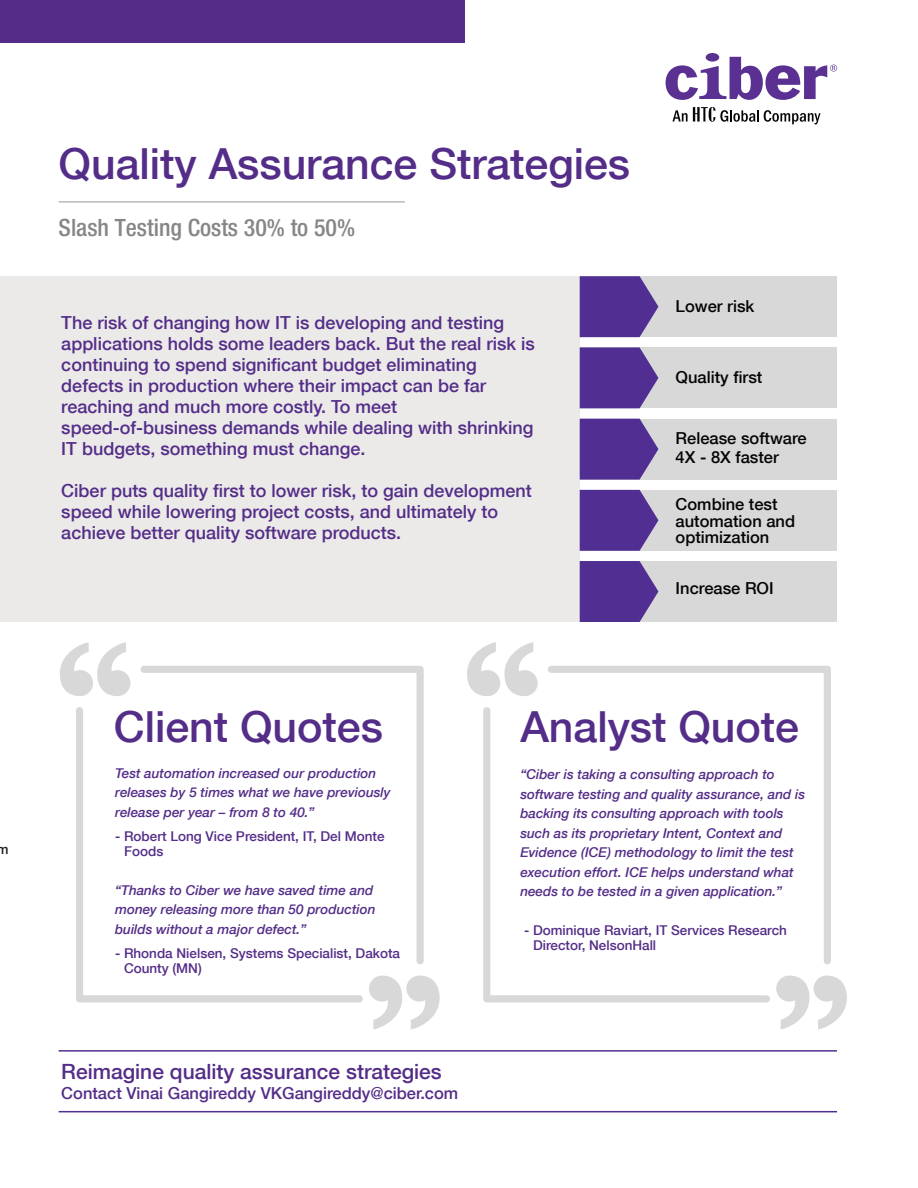
<style>
.page{position:relative;width:918px;height:1188px;background:#fff}
.page>*{position:absolute;margin:0;border:0;box-sizing:border-box;transform-origin:0 0}
.t1{font:500 42.9px "Helvetica Neue LT Com";color:#542d88}
.t2{font:500 condensed 23.85px "Helvetica Neue LT Com";color:#878687}
.t3{font:500 21px "Helvetica Neue LT Com";color:#542d88}
.t4{font:500 18px/21px "Helvetica Neue LT Com";color:#542d88}
.t5{font:500 16.5px/16.5px "Helvetica Neue LT Com";color:#040503}
.t6{font:500 16.5px "Helvetica Neue LT Com";color:#542d88}
.t7{font:italic 500 13.5px/19.5px "Helvetica Neue LT Com";color:#542d88}
.t8{font:500 13.5px "Helvetica Neue LT Com";color:#542d88}
.t9{font:500 13.5px "Helvetica Neue LT Com";color:#231f20}
.s1{color:#fff}
</style>
<div class="page">
<div style="left:579px;top:276px;width:258px;height:61px;background:#d8d8d8"></div>
<div style="left:579px;top:347px;width:258px;height:61px;background:#d8d8d8"></div>
<div style="left:579px;top:419px;width:258px;height:61px;background:#d8d8d8"></div>
<div style="left:579px;top:490px;width:258px;height:61px;background:#d8d8d8"></div>
<div style="left:579px;top:561px;width:258px;height:61px;background:#d8d8d8"></div>
<div style="left:0;top:276px;width:580px;height:346px;background:#ebeae9"></div>
<svg style="left:580px;top:276px;width:78px;height:61px;background:#60429a"></svg>
<svg style="left:580px;top:347px;width:78px;height:61px;background:#60429a"></svg>
<svg style="left:580px;top:419px;width:78px;height:61px;background:#60429a"></svg>
<svg style="left:580px;top:490px;width:78px;height:61px;background:#60429a"></svg>
<svg style="left:580px;top:561px;width:78px;height:61px;background:#5f419a"></svg>
<hr style="left:59px;top:201px;width:346px;height:2px;background:#b9b9ba">
<div style="left:0;top:0;width:464px;height:42px;background:#542d88"></div>
<hr style="left:59px;top:1111px;width:778px;height:1px;background:#512f91">
<hr style="left:59px;top:1050px;width:778px;height:2px;background:#512f91">
<div style="left:706px;top:53px;width:13px;height:9px;background:#5a3092;border-radius:50%"></div>
<svg style="left:666px;top:57px;width:171px;height:43px"></svg>
<svg style="left:672px;top:107px;width:149px;height:17px"></svg>
<svg style="left:76px;top:707px;width:287px;height:295px"></svg>
<svg style="left:141px;top:666px;width:283px;height:298px"></svg>
<svg style="left:60px;top:642px;width:70px;height:54px"></svg>
<svg style="left:369px;top:976px;width:71px;height:53px"></svg>
<svg style="left:483px;top:707px;width:287px;height:295px"></svg>
<svg style="left:548px;top:666px;width:283px;height:298px"></svg>
<svg style="left:467px;top:642px;width:71px;height:54px"></svg>
<svg style="left:776px;top:976px;width:71px;height:53px"></svg>
<p class="t9" style="left:-4px;top:841px;width:13px">m</p>
<h1 class="t1" style="left:59px;top:138px;width:573px">Quality Assurance Strategies</h1>
<h2 class="t2" style="left:59px;top:214px;width:298px">Slash Testing Costs 30% to 50%</h2>
<p class="t4" style="left:61px;top:312px;width:475px">The risk of changing how IT is developing and testing applications holds some leaders back. But the real risk is continuing to spend significant budget eliminating defects in production where their impact can be far reaching and much more costly. To meet speed-of-business demands while dealing with shrinking IT budgets, something must change.</p>
<h3 class="t4" style="left:61px;top:480px;width:472px">Ciber puts quality first to lower risk, to gain development speed while lowering project costs, and ultimately to achieve better quality software products.</h3>
<p class="t5" style="left:676px;top:297px;width:80px">Lower risk</p>
<p class="t5" style="left:676px;top:369px;width:88px">Quality first</p>
<p class="t5" style="left:676px;top:428px;width:133px;line-height:19.5px">Release software<br>4X - 8X faster</p>
<p class="t5" style="left:676px;top:496px;width:121px">Combine test automation and optimization</p>
<p class="t5" style="left:676px;top:580px;width:100px">Increase ROI</p>
<h1 class="t1" style="left:114px;top:701px;width:271px">Client Quotes</h1>
<p class="t7" style="left:115px;top:763px;width:277px">Test automation increased our production releases by 5 times what we have previously release per year – from 8 to 40.”</p>
<p class="t8" style="left:115px;top:828px;width:271px">- Robert Long Vice President, IT, Del Monte</p>
<p class="t8" style="left:115px;top:843px;width:50px"><span class="s1">-</span> Foods</p>
<p class="t7" style="left:115px;top:880px;width:262px">“Thanks to Ciber we have saved time and money releasing more than 50 production builds without a major defect.”</p>
<p class="t8" style="left:115px;top:945px;width:287px">- Rhonda Nielsen, Systems Specialist, Dakota</p>
<p class="t8" style="left:115px;top:960px;width:88px"><span class="s1">-</span> County (MN)</p>
<h3 class="t3" style="left:61px;top:1059px;width:382px">Reimagine quality assurance strategies</h3>
<p class="t6" style="left:61px;top:1083px;width:398px">Contact Vinai Gangireddy VKGangireddy@ciber.com</p>
<h1 class="t1" style="left:520px;top:701px;width:280px">Analyst Quote</h1>
<p class="t7" style="left:520px;top:765px;width:286px">“Ciber is taking a consulting approach to software testing and quality assurance, and is backing its consulting approach with tools such as its proprietary Intent, Context and Evidence (ICE) methodology to limit the test execution effort. ICE helps understand what needs to be tested in a given application.”</p>
<p class="t8" style="left:524px;top:922px;width:264px">- Dominique Raviart, IT Services Research</p>
<p class="t8" style="left:524px;top:937px;width:134px"><span class="s1">-</span> Director, NelsonHall</p>
</div>
